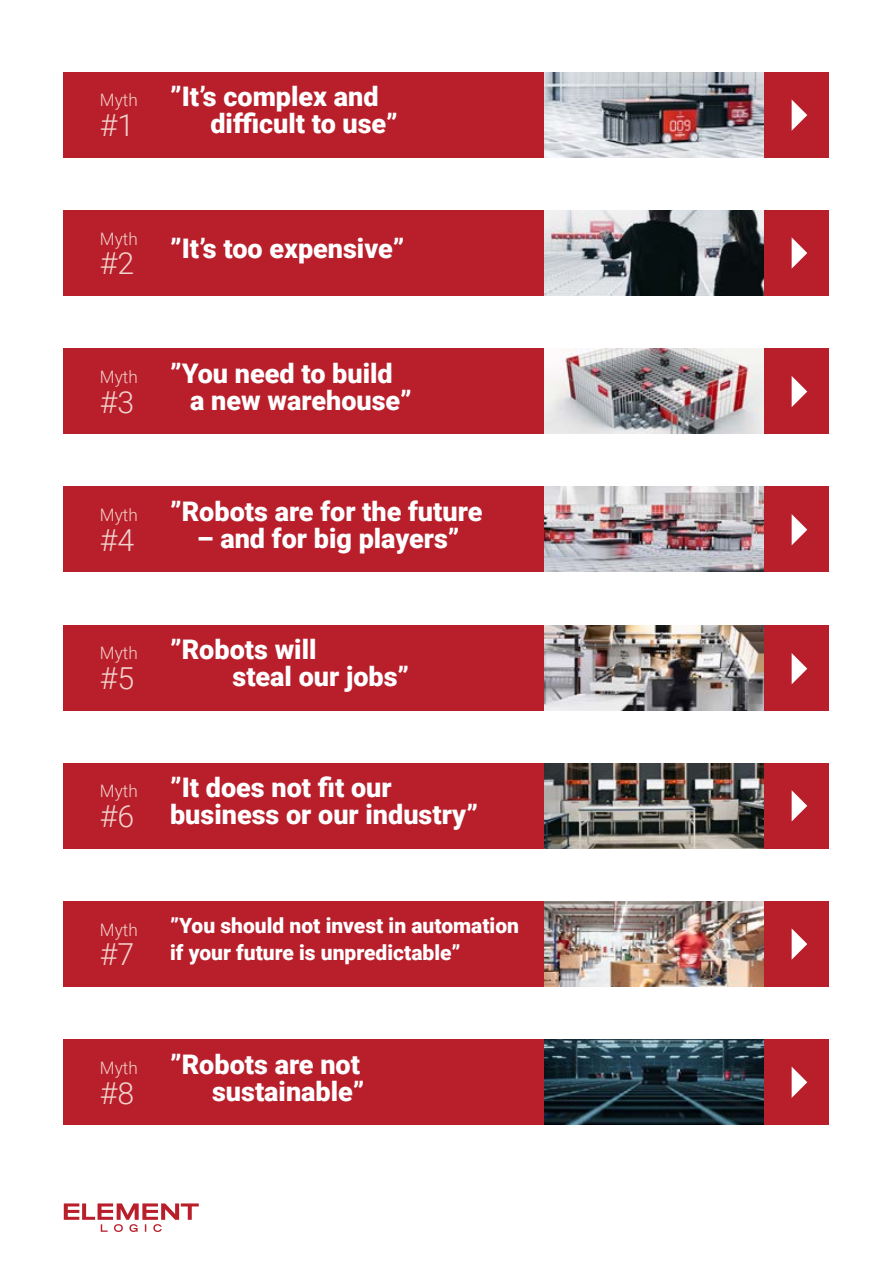
<style>
.page{position:relative;width:893px;height:1263px;background:#fff}
.page>*{position:absolute;margin:0;border:0;box-sizing:border-box;transform-origin:0 0}
.t1{font:300 30.3px "Roboto";color:#f1d4cd}
.t2{font:900 27px/27px "Roboto";color:#fff}
.t3{font:900 21px/27px "Roboto";color:#fff}
.t4{font:300 17.1px "Roboto";color:#f1d4cd}
</style>
<div class="page">
<svg style="left:64px;top:1203px;width:135px;height:29px"></svg>
<div style="left:64px;top:72px;width:765px;height:85px;background:#b91e2b"></div>
<div style="left:64px;top:349px;width:765px;height:85px;background:#b91e2b"></div>
<div style="left:64px;top:625px;width:765px;height:85px;background:#b91e2b"></div>
<div style="left:64px;top:901px;width:765px;height:85px;background:#b91e2b"></div>
<div style="left:64px;top:1040px;width:765px;height:85px;background:#b91e2b"></div>
<div style="left:64px;top:763px;width:765px;height:85px;background:#b91e2b"></div>
<div style="left:64px;top:487px;width:765px;height:85px;background:#b91e2b"></div>
<div style="left:64px;top:210px;width:765px;height:86px;background:#b91e2b"></div>
<svg style="left:792px;top:100px;width:15px;height:31px"></svg>
<svg style="left:792px;top:376px;width:15px;height:31px"></svg>
<svg style="left:792px;top:653px;width:15px;height:31px"></svg>
<svg style="left:792px;top:929px;width:15px;height:31px"></svg>
<svg style="left:792px;top:1067px;width:15px;height:31px"></svg>
<svg style="left:792px;top:790px;width:15px;height:31px"></svg>
<svg style="left:792px;top:514px;width:15px;height:31px"></svg>
<svg style="left:792px;top:238px;width:15px;height:31px"></svg>
<img style="left:544px;top:72px;width:219px;height:85px">
<img style="left:544px;top:349px;width:219px;height:85px">
<img style="left:544px;top:487px;width:219px;height:85px">
<img style="left:544px;top:625px;width:219px;height:85px">
<img style="left:544px;top:764px;width:219px;height:84px">
<img style="left:544px;top:901px;width:219px;height:85px">
<img style="left:544px;top:1040px;width:219px;height:85px">
<img style="left:544px;top:210px;width:219px;height:86px">
<p class="t4" style="left:100px;top:88px;width:39px">Myth</p>
<p class="t1" style="left:100px;top:104px;width:36px">#1</p>
<p class="t2" style="left:210px;top:82px;width:189px;text-indent:-40px">”It’s complex and difficult to use”</p>
<p class="t4" style="left:100px;top:227px;width:39px">Myth</p>
<p class="t1" style="left:100px;top:242px;width:36px">#2</p>
<p class="t2" style="left:170px;top:234px;width:236px">”It’s too expensive”</p>
<p class="t4" style="left:100px;top:365px;width:39px">Myth</p>
<p class="t1" style="left:100px;top:380px;width:36px">#3</p>
<p class="t2" style="left:190px;top:359px;width:223px;text-indent:-20px">”You need to build a new warehouse”</p>
<p class="t4" style="left:100px;top:503px;width:39px">Myth</p>
<p class="t1" style="left:100px;top:519px;width:36px">#4</p>
<p class="t4" style="left:100px;top:641px;width:39px">Myth</p>
<p class="t1" style="left:100px;top:657px;width:36px">#5</p>
<p class="t4" style="left:100px;top:779px;width:39px">Myth</p>
<p class="t1" style="left:100px;top:795px;width:36px">#6</p>
<p class="t2" style="left:170px;top:497px;width:314px">”Robots are for the future</p>
<p class="t2" style="left:197px;top:524px;width:264px">– and for big players”</p>
<p class="t2" style="left:233px;top:635px;width:178px;text-indent:-62px">”Robots will<br>steal our jobs”</p>
<p class="t2" style="left:170px;top:773px;width:309px">”It does not fit our business or our industry”</p>
<p class="t4" style="left:100px;top:917px;width:39px">Myth</p>
<p class="t1" style="left:100px;top:933px;width:36px">#7</p>
<p class="t3" style="left:170px;top:912px;width:350px">”You should not invest in automation if your future is unpredictable”</p>
<p class="t4" style="left:100px;top:1056px;width:39px">Myth</p>
<p class="t1" style="left:100px;top:1071px;width:36px">#8</p>
<p class="t2" style="left:170px;top:1050px;width:196px;text-align:right">”Robots are not sustainable”</p>
</div>
